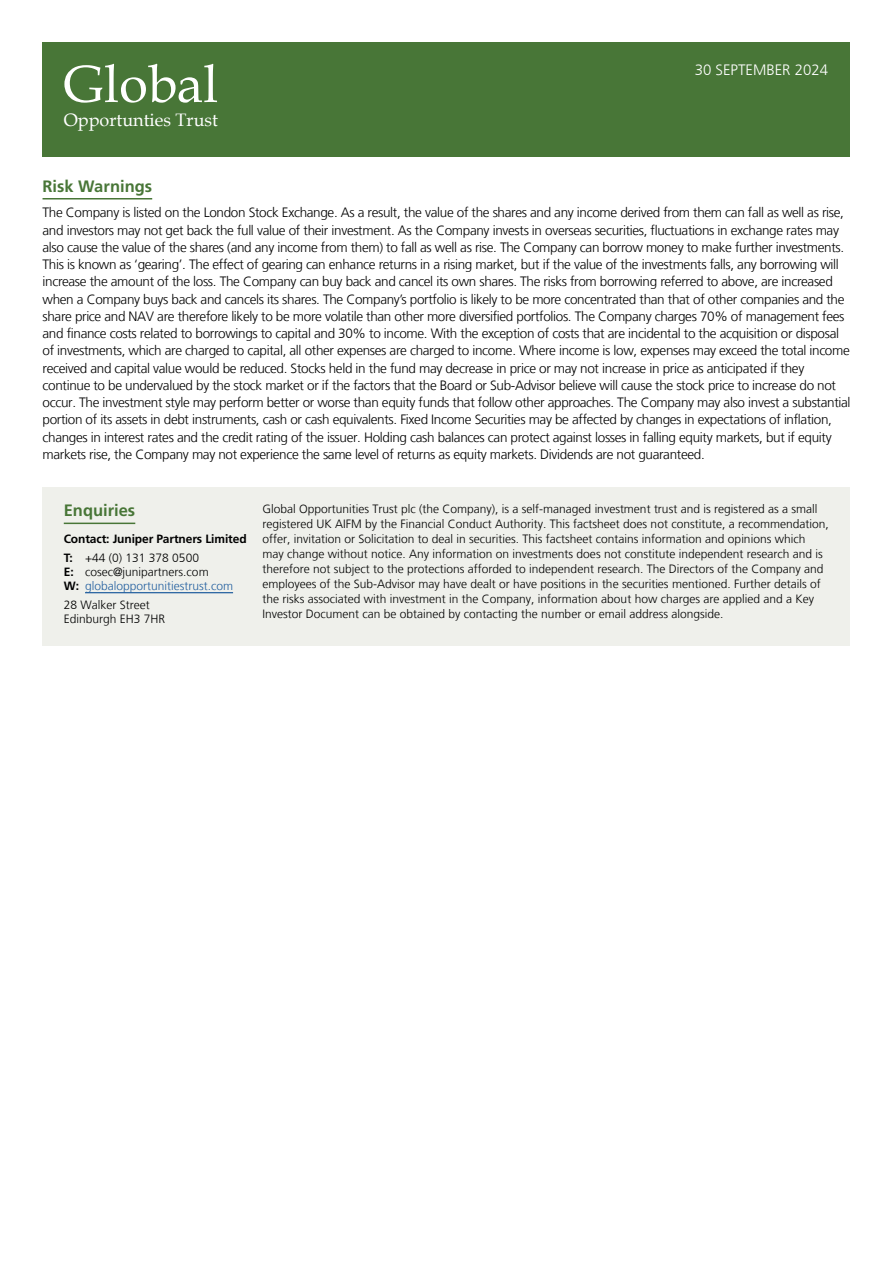
<style>
.page{position:relative;width:893px;height:1263px;background:#fff}
.page>*{position:absolute;margin:0;border:0;box-sizing:border-box;transform-origin:0 0}
.t1{font:52.5px "Book Antiqua";color:#fff}
.t2{font:18px "Book Antiqua";color:#fff}
.Bold_Head{font:700 16.5px "Frutiger";color:#487637}
.Main_text{font:300 15px "Frutiger LT";color:#fff}
.Main_text-2{font:300 13.5px/17.2px "Frutiger LT";letter-spacing:-.025em;color:#000}
.Main_text-3{font:300 12px/15px "Frutiger LT";color:#000}
.Main_text-4{font:700 12px "Frutiger";letter-spacing:-.01em;color:#000}
.Main_text-5{font:300 12px "Frutiger LT";color:#215e9e}
.s1{font-family:"Frutiger";font-weight:700}
.s2{font-family:"Frutiger";font-weight:700;color:#000}
</style>
<div class="page">
<div style="left:43px;top:43px;width:807px;height:114px;background:#487637"></div>
<div style="left:43px;top:487px;width:807px;height:158px;background:#eff0eb"></div>
<hr style="left:43px;top:198px;width:109px;height:1px;background:#487637">
<hr style="left:64px;top:523px;width:71px;height:1px;background:#487637">
<hr style="left:85px;top:592px;width:148px;height:1px;background:#215e9e">
<h1 class="t1" style="left:64px;top:48px;width:156px">Global</h1>
<h2 class="t2" style="left:64px;top:107px;width:156px">Opportunties Trust</h2>
<p class="Main_text" style="left:695px;top:61px;width:135px">30 SEPTEMBER 2024</p>
<p class="Bold_Head" style="left:43px;top:176px;width:111px">Risk Warnings</p>
<p class="Main_text-2" style="left:43px;top:204px;width:809px">The Company is listed on the London Stock Exchange. As a result, the value of the shares and any income derived from them can fall as well as rise, and investors may not get back the full value of their investment. As the Company invests in overseas securities, fluctuations in exchange rates may also cause the value of the shares (and any income from them) to fall as well as rise. The Company can borrow money to make further investments.<br>This is known as ‘gearing’. The effect of gearing can enhance returns in a rising market, but if the value of the investments falls, any borrowing will increase the amount of the loss. The Company can buy back and cancel its own shares. The risks from borrowing referred to above, are increased when a Company buys back and cancels its shares. The Company’s portfolio is likely to be more concentrated than that of other companies and the share price and NAV are therefore likely to be more volatile than other more diversified portfolios. The Company charges 70% of management fees and finance costs related to borrowings to capital and 30% to income. With the exception of costs that are incidental to the acquisition or disposal of investments, which are charged to capital, all other expenses are charged to income. Where income is low, expenses may exceed the total income received and capital value would be reduced. Stocks held in the fund may decrease in price or may not increase in price as anticipated if they continue to be undervalued by the stock market or if the factors that the Board or Sub-Advisor believe will cause the stock price to increase do not occur. The investment style may perform better or worse than equity funds that follow other approaches. The Company may also invest a substantial portion of its assets in debt instruments, cash or cash equivalents. Fixed Income Securities may be affected by changes in expectations of inflation, changes in interest rates and the credit rating of the issuer. Holding cash balances can protect against losses in falling equity markets, but if equity markets rise, the Company may not experience the same level of returns as equity markets. Dividends are not guaranteed.</p>
<p class="Bold_Head" style="left:64px;top:501px;width:73px">Enquiries</p>
<p class="Main_text-4" style="left:64px;top:532px;width:184px">Contact: Juniper Partners Limited</p>
<p class="Main_text-3" style="left:64px;top:550px;width:137px"><span class="s1">T:</span> +44 (0) 131 378 0500</p>
<p class="Main_text-3" style="left:64px;top:564px;width:146px"><span class="s1">E:</span> cosec@junipartners.com</p>
<p class="Main_text-5" style="left:64px;top:579px;width:171px"><span class="s2">W:</span> globalopportunitiestrust.com</p>
<p class="Main_text-3" style="left:64px;top:598px;width:103px;line-height:14.2px">28 Walker Street<br>Edinburgh EH3 7HR</p>
<p class="Main_text-3" style="left:263px;top:501px;width:568px">Global Opportunities Trust plc (the Company), is a self-managed investment trust and is registered as a small registered UK AIFM by the Financial Conduct Authority. This factsheet does not constitute, a recommendation, offer, invitation or Solicitation to deal in securities. This factsheet contains information and opinions which may change without notice. Any information on investments does not constitute independent research and is therefore not subject to the protections afforded to independent research. The Directors of the Company and employees of the Sub-Advisor may have dealt or have positions in the securities mentioned. Further details of the risks associated with investment in the Company, information about how charges are applied and a Key Investor Document can be obtained by contacting the number or email address alongside.</p>
</div>
